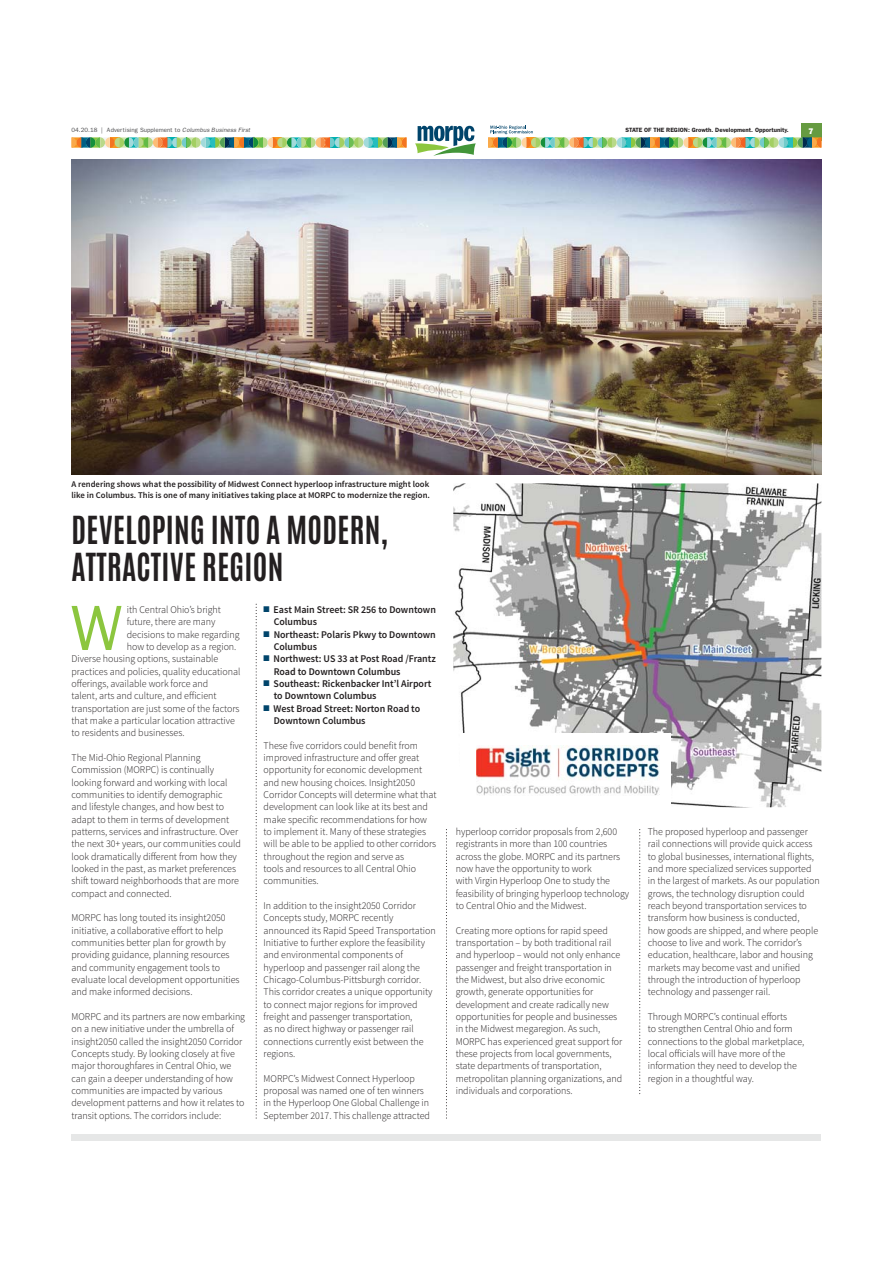
<style>
.page{position:relative;width:893px;height:1263px;background:#fff}
.page>*{position:absolute;margin:0;border:0;box-sizing:border-box;transform-origin:0 0}
.t1{font:64.2px "Franklin Gothic";color:#8cc63f}
.t2{font:700 32.85px/37px "Antonio";letter-spacing:.01em;color:#231f20;scale:.91 1}
.t3{font:300 10.35px/12.3px "Source Sans Pro";color:#231f20}
.t4{font:600 10.35px/12.3px "Source Sans Pro";color:#231f20}
.t5{font:600 8.7px/10.5px "Source Sans Pro";color:#231f20}
.t6{font:800 8.25px "Franklin Gothic";color:#fff}
.t7{font:6.15px "Franklin Gothic";color:#4c4c4e}
.t8{font:600 6.15px "Franklin Gothic";color:#231f20}
.s1{font-style:italic}
.s2{color:#00446b}
</style>
<div class="page">
<div style="left:801px;top:123px;width:20px;height:18px;background:#669b41"></div>
<svg style="left:415px;top:126px;width:61px;height:30px"></svg>
<svg style="left:72px;top:137px;width:334px;height:11px;background:#97b583"></svg>
<svg style="left:488px;top:126px;width:333px;height:22px"></svg>
<svg style="left:256px;top:604px;width:1px;height:515px"></svg>
<svg style="left:446px;top:829px;width:1px;height:290px"></svg>
<svg style="left:639px;top:829px;width:1px;height:265px"></svg>
<img style="left:72px;top:160px;width:749px;height:314px">
<img style="left:453px;top:483px;width:368px;height:324px">
<div style="left:460px;top:733px;width:211px;height:75px;background:#fff"></div>
<img style="left:476px;top:746px;width:183px;height:50px">
<div style="left:72px;top:1134px;width:749px;height:6px;background:#e6e7e7"></div>
<p class="t7" style="left:72px;top:128px;width:180px">04.20.18 | Advertising Supplement to <span class="s1">Columbus Business First</span></p>
<p class="t8" style="left:625px;top:127px;width:165px">STATE OF THE REGION: Growth. Development. Opportunity.</p>
<p class="t6" style="left:808px;top:128px;width:6px">7</p>
<p class="t5" style="left:72px;top:480px;width:360px">A rendering shows what the possibility of Midwest Connect hyperloop infrastructure might look like in Columbus. This is one of many initiatives taking place at MORPC to modernize the region.</p>
<h2 class="t2" style="left:72px;top:513px;width:349px">DEVELOPING INTO A MODERN,<br>ATTRACTIVE REGION</h2>
<h1 class="t1" style="left:71px;top:603px;width:58px">W</h1>
<p class="t3" style="left:127px;top:604px;width:96px">ith Central Ohio’s bright</p>
<p class="t3" style="left:127px;top:617px;width:90px">future, there are many</p>
<p class="t3" style="left:127px;top:629px;width:114px">decisions to make regarding</p>
<p class="t3" style="left:127px;top:641px;width:111px">how to develop as a region.</p>
<p class="t3" style="left:72px;top:654px;width:148px">Diverse housing options, sustainable</p>
<p class="t3" style="left:72px;top:666px;width:170px">practices and policies, quality educational</p>
<p class="t3" style="left:72px;top:678px;width:138px">offerings, available work force and</p>
<p class="t3" style="left:72px;top:691px;width:147px">talent, arts and culture, and efficient</p>
<p class="t3" style="left:72px;top:703px;width:169px">transportation are just some of the factors</p>
<p class="t3" style="left:72px;top:715px;width:165px">that make a particular location attractive</p>
<p class="t3" style="left:72px;top:728px;width:114px">to residents and businesses.</p>
<p class="t3" style="left:72px;top:752px;width:171px">The Mid-Ohio Regional Planning Commission (MORPC) is continually looking forward and working with local communities to identify demographic and lifestyle changes, and how best to adapt to them in terms of development patterns, services and infrastructure. Over the next 30+ years, our communities could look dramatically different from how they looked in the past, as market preferences shift toward neighborhoods that are more compact and connected.</p>
<p class="t3" style="left:72px;top:913px;width:170px">MORPC has long touted its insight2050 initiative, a collaborative effort to help communities better plan for growth by providing guidance, planning resources and community engagement tools to evaluate local development opportunities and make informed decisions.</p>
<p class="t3" style="left:72px;top:1011px;width:175px">MORPC and its partners are now embarking on a new initiative under the umbrella of insight2050 called the insight2050 Corridor Concepts study. By looking closely at five major thoroughfares in Central Ohio, we can gain a deeper understanding of how communities are impacted by various development patterns and how it relates to transit options. The corridors include:</p>
<p class="t4" style="left:274px;top:604px;width:164px;text-indent:-10px"><span class="s2">■</span> East Main Street: SR 256 to Downtown<br>Columbus</p>
<p class="t4" style="left:274px;top:629px;width:164px;text-indent:-10px"><span class="s2">■</span> Northeast: Polaris Pkwy to Downtown<br>Columbus</p>
<p class="t4" style="left:274px;top:654px;width:164px;text-indent:-10px"><span class="s2">■</span> Northwest: US 33 at Post Road /Frantz<br>Road to Downtown Columbus</p>
<p class="t4" style="left:274px;top:678px;width:159px;text-indent:-10px"><span class="s2">■</span> Southeast: Rickenbacker Int’l Airport to Downtown Columbus</p>
<p class="t4" style="left:274px;top:703px;width:148px;text-indent:-10px"><span class="s2">■</span> West Broad Street: Norton Road to<br>Downtown Columbus</p>
<p class="t3" style="left:264px;top:740px;width:174px">These five corridors could benefit from improved infrastructure and offer great opportunity for economic development and new housing choices. Insight2050<br>Corridor Concepts will determine what that development can look like at its best and make specific recommendations for how to implement it. Many of these strategies will be able to be applied to other corridors throughout the region and serve as<br>tools and resources to all Central Ohio communities.</p>
<p class="t3" style="left:264px;top:900px;width:174px">In addition to the insight2050 Corridor Concepts study, MORPC recently announced its Rapid Speed Transportation Initiative to further explore the feasibility and environmental components of hyperloop and passenger rail along the Chicago-Columbus-Pittsburgh corridor.<br>This corridor creates a unique opportunity to connect major regions for improved freight and passenger transportation,<br>as no direct highway or passenger rail connections currently exist between the regions.</p>
<p class="t3" style="left:264px;top:1073px;width:168px">MORPC’s Midwest Connect Hyperloop proposal was named one of ten winners in the Hyperloop One Global Challenge in September 2017. This challenge attracted</p>
<p class="t3" style="left:456px;top:826px;width:175px">hyperloop corridor proposals from 2,600 registrants in more than 100 countries across the globe. MORPC and its partners now have the opportunity to work<br>with Virgin Hyperloop One to study the feasibility of bringing hyperloop technology to Central Ohio and the Midwest.</p>
<p class="t3" style="left:456px;top:925px;width:168px">Creating more options for rapid speed transportation – by both traditional rail and hyperloop – would not only enhance passenger and freight transportation in the Midwest, but also drive economic growth, generate opportunities for development and create radically new opportunities for people and businesses in the Midwest megaregion. As such, MORPC has experienced great support for these projects from local governments, state departments of transportation, metropolitan planning organizations, and individuals and corporations.</p>
<p class="t3" style="left:647px;top:826px;width:173px">The proposed hyperloop and passenger rail connections will provide quick access to global businesses, international flights, and more specialized services supported in the largest of markets. As our population grows, the technology disruption could reach beyond transportation services to transform how business is conducted,<br>how goods are shipped, and where people choose to live and work. The corridor’s education, healthcare, labor and housing markets may become vast and unified through the introduction of hyperloop technology and passenger rail.</p>
<p class="t3" style="left:647px;top:1011px;width:158px">Through MORPC’s continual efforts<br>to strengthen Central Ohio and form connections to the global marketplace, local officials will have more of the information they need to develop the region in a thoughtful way.</p>
</div>
